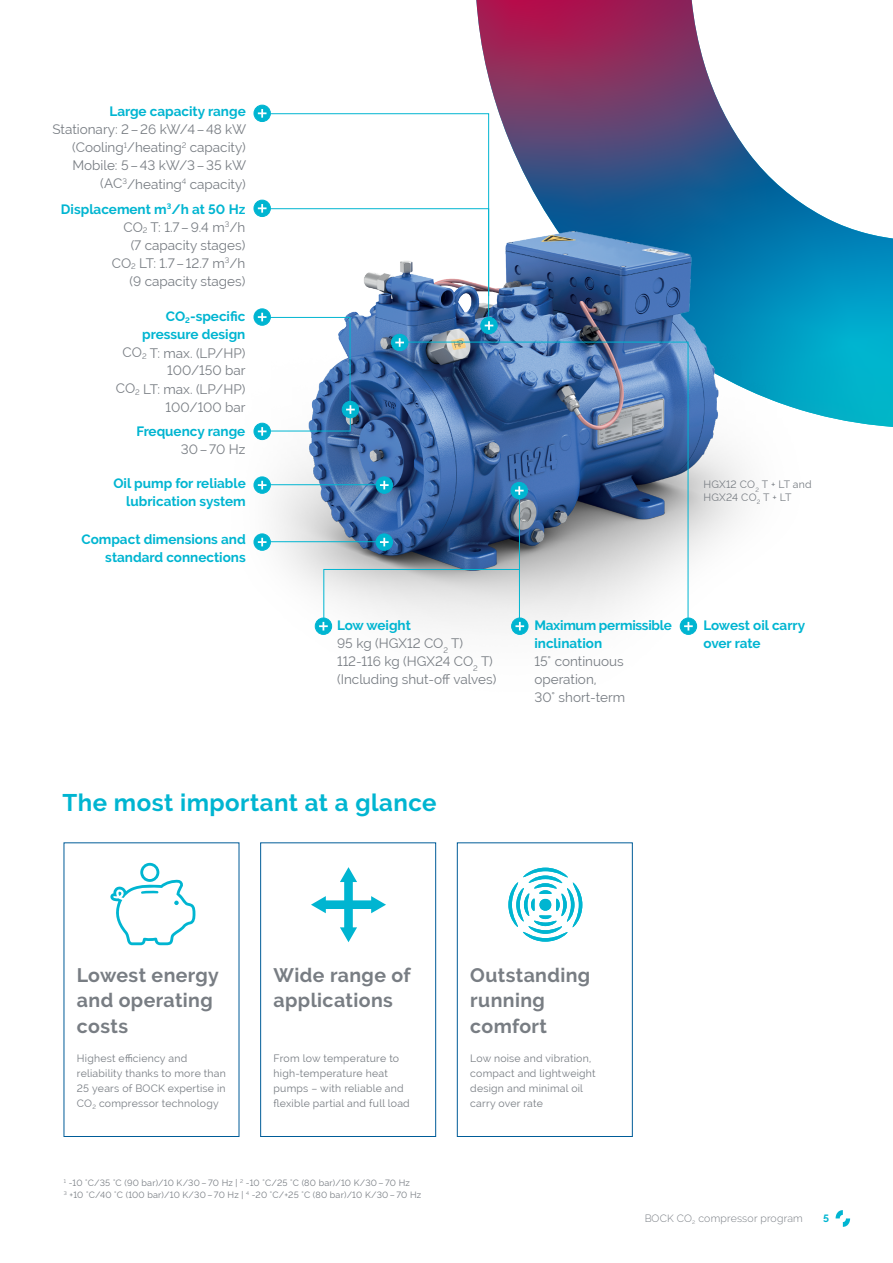
<style>
.page{position:relative;width:893px;height:1263px;background:#fff}
.page>*{position:absolute;margin:0;border:0;box-sizing:border-box;transform-origin:0 0}
.t1{font:700 24px "Raleway";letter-spacing:.02em;color:#00b5d1}
.t2{font:700 19.5px/25.5px "Raleway";letter-spacing:.02em;color:#787d83}
.t3{font:13.5px/18px "Raleway";color:#787d83;text-align:right}
.t4{font:700 13.5px/18px "Raleway";color:#00b5d1;text-align:right}
.t5{font:700 13.5px/18px "Raleway";letter-spacing:-.02em;color:#00b5d1}
.t6{font:10.5px/15px "Raleway";letter-spacing:.02em;color:#787d83}
.t7{font:300 10.5px "Raleway";letter-spacing:.02em;color:#787d83}
.t8{font:700 10.5px "Raleway";color:#00b5d1}
.t9{font:9px/12px "Raleway";letter-spacing:.02em;color:#787d83}
.s1{font-weight:700;color:#00b5d1}
</style>
<div class="page">
<div style="left:260px;top:843px;width:176px;height:294px;border:1px solid #005c98"></div>
<div style="left:457px;top:843px;width:175px;height:294px;border:1px solid #005c98"></div>
<svg style="left:476px;top:0;width:417px;height:427px"></svg>
<img style="left:253px;top:174px;width:566px;height:461px">
<svg style="left:260px;top:113px;width:229px;height:215px"></svg>
<hr style="left:263px;top:541px;width:121px;height:1px;background:#00b5d1">
<hr style="left:263px;top:484px;width:121px;height:1px;background:#00b5d1">
<svg style="left:399px;top:341px;width:290px;height:286px;background:#6a84aa"></svg>
<hr style="left:519px;top:489px;width:1px;height:137px;background:#00b5d1">
<div style="left:342px;top:401px;width:17px;height:17px;background:#00b5d1;border-radius:50%"></div>
<div style="left:342px;top:401px;width:17px;height:17px;border:1px solid #00b5d1;border-radius:50%"></div>
<div style="left:511px;top:482px;width:16px;height:17px;background:#00b5d1;border-radius:50%"></div>
<div style="left:511px;top:482px;width:17px;height:17px;border:1px solid #00b5d1;border-radius:50%"></div>
<svg style="left:515px;top:486px;width:9px;height:9px"></svg>
<div style="left:376px;top:534px;width:16px;height:16px;background:#00b5d1;border-radius:50%"></div>
<div style="left:376px;top:534px;width:17px;height:17px;border:1px solid #00b5d1;border-radius:50%"></div>
<svg style="left:380px;top:538px;width:9px;height:8px"></svg>
<div style="left:376px;top:477px;width:16px;height:16px;background:#00b5d1;border-radius:50%"></div>
<div style="left:376px;top:477px;width:17px;height:17px;border:1px solid #00b5d1;border-radius:50%"></div>
<svg style="left:380px;top:481px;width:9px;height:8px"></svg>
<div style="left:481px;top:317px;width:16px;height:17px;background:#00b5d1;border-radius:50%"></div>
<div style="left:480px;top:317px;width:17px;height:17px;border:1px solid #00b5d1;border-radius:50%"></div>
<svg style="left:485px;top:321px;width:8px;height:9px"></svg>
<div style="left:391px;top:334px;width:17px;height:17px;background:#00b5d1;border-radius:50%"></div>
<div style="left:391px;top:334px;width:17px;height:17px;border:1px solid #00b5d1;border-radius:50%"></div>
<svg style="left:395px;top:338px;width:9px;height:9px"></svg>
<svg style="left:110px;top:863px;width:85px;height:82px"></svg>
<div style="left:344px;top:879px;width:9px;height:51px;background:#00b5d1"></div>
<svg style="left:340px;top:867px;width:17px;height:15px"></svg>
<svg style="left:340px;top:927px;width:17px;height:15px"></svg>
<div style="left:323px;top:900px;width:51px;height:9px;background:#00b5d1"></div>
<svg style="left:371px;top:896px;width:15px;height:17px"></svg>
<svg style="left:311px;top:896px;width:15px;height:17px"></svg>
<svg style="left:508px;top:868px;width:74px;height:74px"></svg>
<div style="left:254px;top:309px;width:16px;height:16px;background:#00b5d1;border-radius:50%"></div>
<div style="left:254px;top:309px;width:17px;height:17px;border:1px solid #00b5d1;border-radius:50%"></div>
<div style="left:254px;top:105px;width:16px;height:17px;background:#00b5d1;border-radius:50%"></div>
<div style="left:254px;top:105px;width:17px;height:17px;border:1px solid #00b5d1;border-radius:50%"></div>
<svg style="left:258px;top:109px;width:8px;height:9px"></svg>
<div style="left:254px;top:423px;width:16px;height:17px;background:#00b5d1;border-radius:50%"></div>
<div style="left:254px;top:423px;width:17px;height:17px;border:1px solid #00b5d1;border-radius:50%"></div>
<svg style="left:258px;top:313px;width:97px;height:123px"></svg>
<div style="left:254px;top:534px;width:16px;height:16px;background:#00b5d1;border-radius:50%"></div>
<div style="left:254px;top:534px;width:17px;height:17px;border:1px solid #00b5d1;border-radius:50%"></div>
<svg style="left:258px;top:538px;width:8px;height:8px"></svg>
<div style="left:254px;top:477px;width:16px;height:16px;background:#00b5d1;border-radius:50%"></div>
<div style="left:254px;top:477px;width:17px;height:17px;border:1px solid #00b5d1;border-radius:50%"></div>
<svg style="left:258px;top:481px;width:8px;height:8px"></svg>
<div style="left:254px;top:200px;width:16px;height:17px;background:#00b5d1;border-radius:50%"></div>
<div style="left:254px;top:200px;width:17px;height:17px;border:1px solid #00b5d1;border-radius:50%"></div>
<svg style="left:258px;top:204px;width:231px;height:93px"></svg>
<div style="left:512px;top:618px;width:16px;height:16px;background:#00b5d1;border-radius:50%"></div>
<div style="left:511px;top:618px;width:17px;height:17px;border:1px solid #00b5d1;border-radius:50%"></div>
<div style="left:680px;top:618px;width:17px;height:16px;background:#00b5d1;border-radius:50%"></div>
<div style="left:680px;top:618px;width:17px;height:17px;border:1px solid #00b5d1;border-radius:50%"></div>
<svg style="left:684px;top:622px;width:9px;height:8px"></svg>
<div style="left:315px;top:618px;width:17px;height:16px;background:#00b5d1;border-radius:50%"></div>
<div style="left:315px;top:618px;width:17px;height:17px;border:1px solid #00b5d1;border-radius:50%"></div>
<svg style="left:319px;top:569px;width:205px;height:61px"></svg>
<svg style="left:836px;top:1210px;width:14px;height:17px"></svg>
<p class="t4" style="left:109px;top:103px;width:138px">Large capacity range</p>
<p class="t3" style="left:52px;top:121px;width:195px">Stationary: 2–26 kW/4–48 kW (Cooling<sup>1</sup>/heating<sup>2</sup> capacity)<br>Mobile: 5–43 kW/3–35 kW (AC<sup>3</sup>/heating<sup>4</sup> capacity)</p>
<p class="t3" style="left:61px;top:200px;width:186px"><span class="s1">Displacement m</span><sup>3</sup><span class="s1">/h at 50 Hz<br></span>CO<sub>2</sub> T: 1.7–9.4 m<sup>3</sup>/h<br>(7 capacity stages)<br>CO<sub>2</sub> LT: 1.7–12.7 m<sup>3</sup>/h<br>(9 capacity stages)</p>
<p class="t3" style="left:116px;top:308px;width:131px"><span class="s1">CO</span><sub>2</sub><span class="s1">-specific pressure design<br></span>CO<sub>2</sub> T: max. (LP/HP)<br>100/150 bar<br>CO<sub>2</sub> LT: max. (LP/HP)<br>100/100 bar</p>
<p class="t4" style="left:137px;top:423px;width:110px">Frequency range</p>
<p class="t3" style="left:181px;top:441px;width:66px">30–70 Hz</p>
<p class="t4" style="left:113px;top:475px;width:134px">Oil pump for reliable lubrication system</p>
<p class="t4" style="left:81px;top:530px;width:166px">Compact dimensions and standard connections</p>
<p class="t6" style="left:703px;top:478px;width:110px;line-height:12.6px">HGX12 CO<sub>2</sub> T + LT and<br>HGX24 CO<sub>2</sub> T + LT</p>
<p class="t3" style="left:337px;top:617px;width:161px;text-align:left"><span class="s1">Low weight<br></span>95 kg (HGX12 CO<sub>2</sub> T)<br>112-116 kg (HGX24 CO<sub>2</sub> T) (Including shut-off valves)</p>
<p class="t5" style="left:534px;top:617px;width:139px">Maximum permissible inclination</p>
<p class="t3" style="left:534px;top:653px;width:92px;text-align:left">15° continuous operation,<br>30° short-term</p>
<p class="t4" style="left:703px;top:617px;width:103px;text-align:left">Lowest oil carry over rate</p>
<h1 class="t1" style="left:63px;top:788px;width:376px">The most important at a glance</h1>
<h2 class="t2" style="left:77px;top:962px;width:143px">Lowest energy and operating costs</h2>
<h2 class="t2" style="left:274px;top:962px;width:139px">Wide range of applications</h2>
<h2 class="t2" style="left:470px;top:962px;width:122px">Outstanding running comfort</h2>
<p class="t6" style="left:77px;top:1051px;width:151px">Highest efficiency and reliability thanks to more than<br>25 years of BOCK expertise in<br>CO<sub>2</sub> compressor technology</p>
<p class="t6" style="left:274px;top:1051px;width:138px">From low temperature to high-temperature heat pumps – with reliable and flexible partial and full load</p>
<p class="t6" style="left:470px;top:1051px;width:127px">Low noise and vibration, compact and lightweight design and minimal oil carry over rate</p>
<p class="t9" style="left:64px;top:1177px;width:359px"><sup>1</sup> -10 °C/35 °C (90 bar)/10 K/30– 70 Hz | <sup>2</sup> -10 °C/25 °C (80 bar)/10 K/30– 70 Hz<br><sup>3</sup> +10 °C/40 °C (100 bar)/10 K/30– 70 Hz | <sup>4</sup> -20 °C/+25 °C (80 bar)/10 K/30– 70 Hz</p>
<p class="t7" style="left:644px;top:1212px;width:160px">BOCK CO<sub>2</sub> compressor program</p>
<p class="t8" style="left:823px;top:1212px;width:7px">5</p>
</div>
